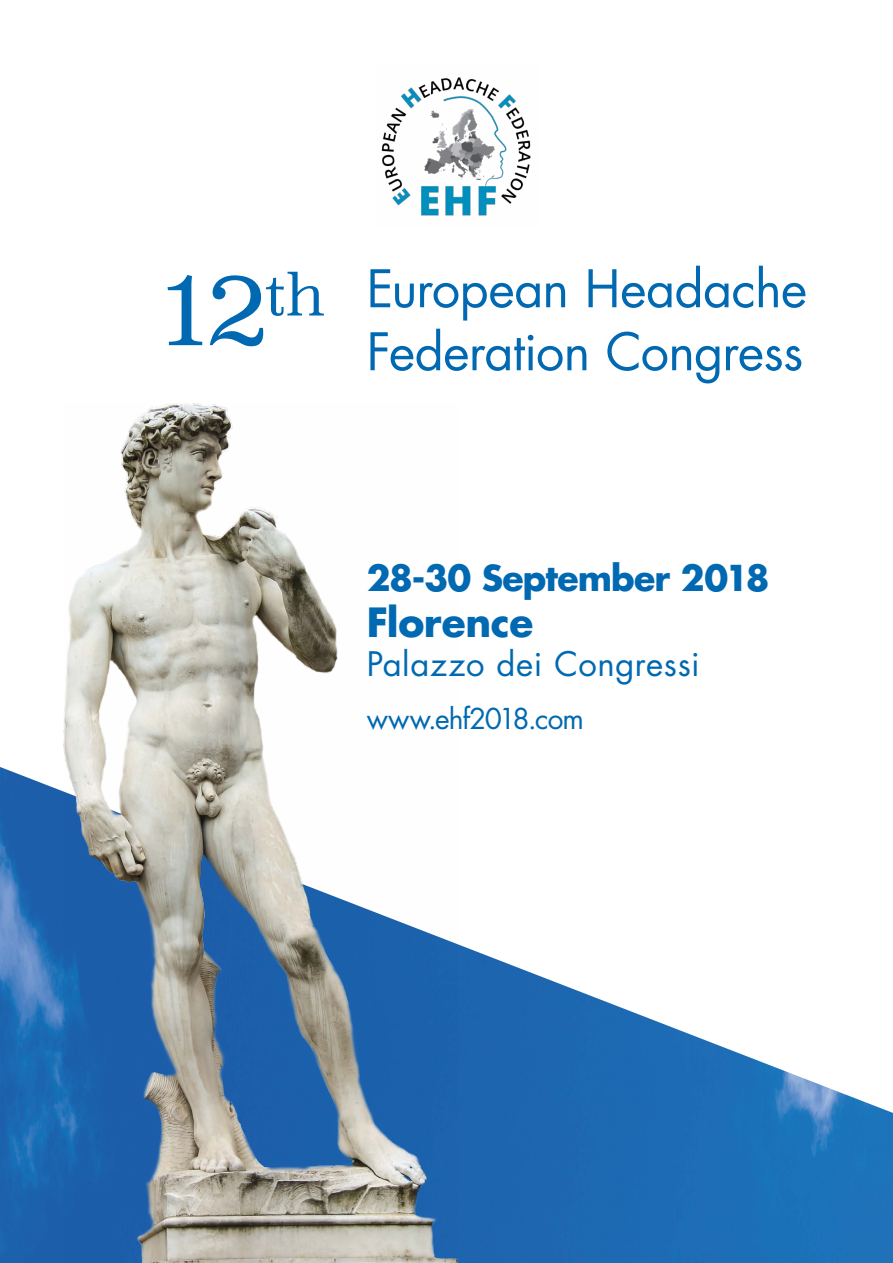
<style>
.page{position:relative;width:893px;height:1263px;background:#fff}
.page>*{position:absolute;margin:0;border:0;box-sizing:border-box;transform-origin:0 0}
.t1{font:300 102.3px "Superclarendon";color:#0069b1}
.t2{font:50.4px/63px "Futura LT";letter-spacing:-.015em;color:#0069b1}
.t3{font:700 39.15px "Futura LT";letter-spacing:-.01em;color:#0069b1}
.t4{font:700 34.8px "Futura LT";letter-spacing:-.025em;color:#0069b1}
.t5{font:32.85px "Futura LT";letter-spacing:.015em;color:#0069b1}
.t6{font:28.05px "Futura LT";letter-spacing:-.035em;color:#0069b1}
</style>
<div class="page">
<img style="left:0;top:767px;width:893px;height:496px">
<img style="left:63px;top:404px;width:394px;height:859px">
<img style="left:381px;top:77px;width:150px;height:139px">
<h1 class="t1" style="left:162px;top:240px;width:166px">12<sup>th</sup></h1>
<p class="t2" style="left:367px;top:258px;width:442px">European Headache<br>Federation Congress</p>
<p class="t4" style="left:367px;top:554px;width:404px">28-30 September 2018</p>
<p class="t3" style="left:367px;top:596px;width:168px">Florence</p>
<p class="t5" style="left:367px;top:643px;width:334px">Palazzo dei Congressi</p>
<p class="t6" style="left:367px;top:700px;width:219px">www.ehf2018.com</p>
</div>
